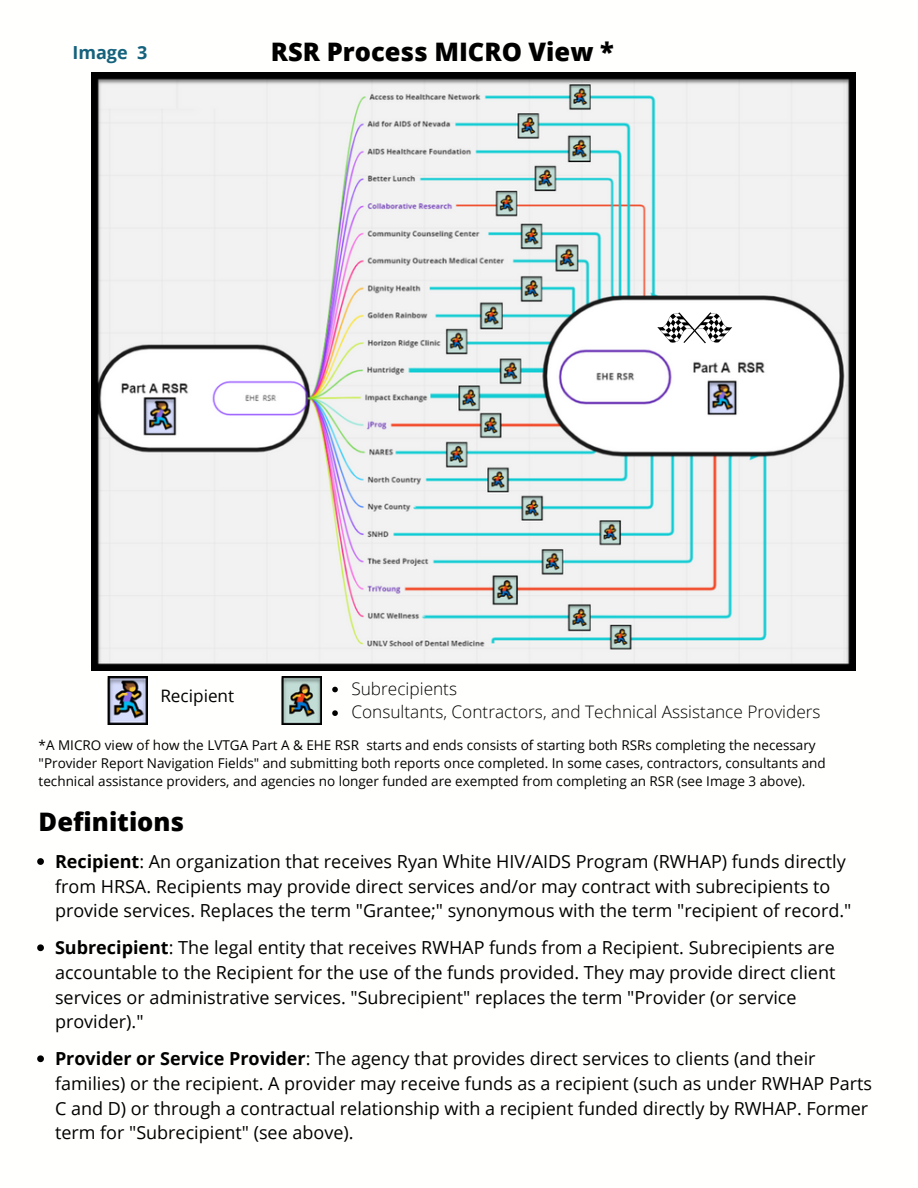
<style>
.page{position:relative;width:918px;height:1188px;background:#fff}
.page>*{position:absolute;margin:0;border:0;box-sizing:border-box;transform-origin:0 0}
.t1{font:800 25.5px "Open Sans";color:#000}
.t2{font:18px/24.8px "Open Sans";color:#000}
.t3{font:700 18px "Open Sans";color:#15627d}
.t4{font:300 17.25px/23.7px "Open Sans";color:#000}
.t5{font:17.25px "Open Sans";color:#000}
.t6{font:13.5px/18px "Open Sans";color:#000}
.s1{font-weight:700}
</style>
<div class="page">
<img style="left:92px;top:73px;width:764px;height:597px">
<svg style="left:655px;top:307px;width:80px;height:48px"></svg>
<img style="left:107px;top:677px;width:41px;height:47px">
<img style="left:281px;top:677px;width:41px;height:47px">
<svg style="left:332px;top:687px;width:6px;height:5px"></svg>
<svg style="left:332px;top:710px;width:6px;height:6px"></svg>
<svg style="left:37px;top:858px;width:7px;height:7px"></svg>
<svg style="left:37px;top:944px;width:7px;height:7px"></svg>
<svg style="left:37px;top:1055px;width:7px;height:7px"></svg>
<p class="t3" style="left:72px;top:40px;width:76px">Image 3</p>
<h1 class="t1" style="left:271px;top:34px;width:344px">RSR Process MICRO View *</h1>
<p class="t5" style="left:160px;top:684px;width:75px">Recipient</p>
<p class="t4" style="left:351px;top:676px;width:471px">Subrecipients<br>Consultants, Contractors, and Technical Assistance Providers</p>
<p class="t6" style="left:39px;top:736px;width:789px">*A MICRO view of how the LVTGA Part A &amp; EHE RSR starts and ends consists of starting both RSRs completing the necessary "Provider Report Navigation Fields" and submitting both reports once completed. In some cases, contractors, consultants and technical assistance providers, and agencies no longer funded are exempted from completing an RSR (see Image 3 above).</p>
<h1 class="t1" style="left:39px;top:804px;width:147px">Definitions</h1>
<p class="t2" style="left:55px;top:849px;width:798px"><span class="s1">Recipient</span>: An organization that receives Ryan White HIV/AIDS Program (RWHAP) funds directly from HRSA. Recipients may provide direct services and/or may contract with subrecipients to provide services. Replaces the term "Grantee;" synonymous with the term "recipient of record."</p>
<p class="t2" style="left:55px;top:935px;width:782px"><span class="s1">Subrecipient</span>: The legal entity that receives RWHAP funds from a Recipient. Subrecipients are accountable to the Recipient for the use of the funds provided. They may provide direct client services or administrative services. "Subrecipient" replaces the term "Provider (or service provider)."</p>
<p class="t2" style="left:55px;top:1046px;width:819px"><span class="s1">Provider or Service Provider</span>: The agency that provides direct services to clients (and their families) or the recipient. A provider may receive funds as a recipient (such as under RWHAP Parts C and D) or through a contractual relationship with a recipient funded directly by RWHAP. Former term for "Subrecipient" (see above).</p>
</div>
